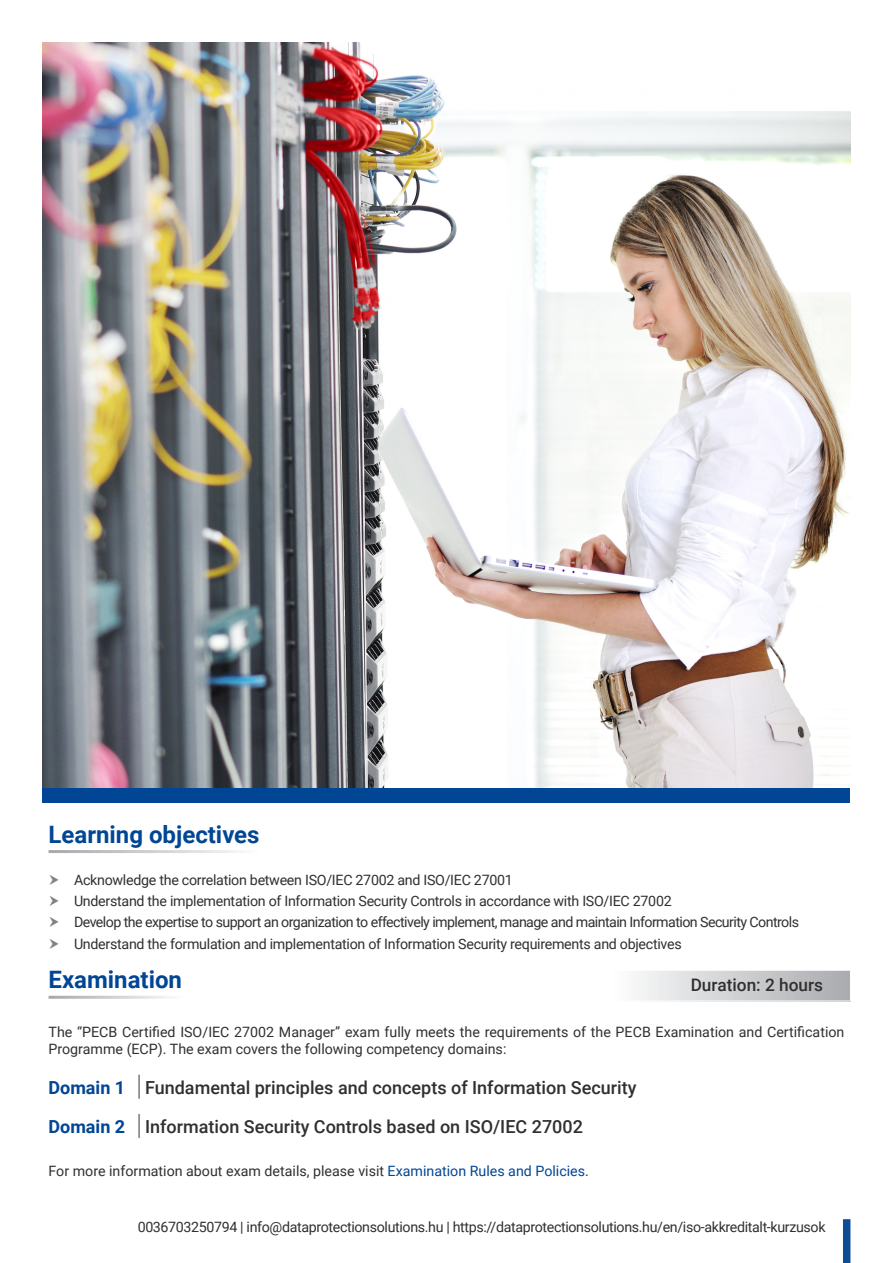
<style>
.page{position:relative;width:893px;height:1263px;background:#fff}
.page>*{position:absolute;margin:0;border:0;box-sizing:border-box;transform-origin:0 0}
.t1{font:700 24px "Roboto";color:#014694}
.t2{font:500 18px "Roboto";color:#312f30}
.t3{font:700 18px "Roboto";color:#014694}
.t4{font:500 17.25px "Roboto";color:#312f30}
.Bullet_Points{font:14.25px "Roboto";letter-spacing:-.02em;color:#312f30}
.Bullet_Points-2{font:14.25px/16.5px "Roboto";color:#312f30}
.Bullet_Points-3{font:14.25px "Roboto";letter-spacing:-.04em;color:#312f30}
.s1{color:#014694}
</style>
<div class="page">
<img style="left:43px;top:43px;width:807px;height:745px">
<div style="left:43px;top:788px;width:807px;height:15px;background:#014694"></div>
<svg style="left:639px;top:971px;width:211px;height:30px;background:#cecfd1"></svg>
<hr style="left:138px;top:1075px;width:2px;height:24px;background:#76787b">
<hr style="left:138px;top:1114px;width:2px;height:24px;background:#76787b">
<div style="left:843px;top:1219px;width:7px;height:44px;background:#0d4d96"></div>
<p class="t1" style="left:49px;top:817px;width:213px">Learning objectives</p>
<p class="Bullet_Points" style="left:74px;top:870px;width:440px">Acknowledge the correlation between ISO/IEC 27002 and ISO/IEC 27001</p>
<p class="Bullet_Points" style="left:74px;top:891px;width:599px">Understand the implementation of Information Security Controls in accordance with ISO/IEC 27002</p>
<p class="Bullet_Points-3" style="left:74px;top:912px;width:727px">Develop the expertise to support an organization to effectively implement, manage and maintain Information Security Controls</p>
<p class="Bullet_Points" style="left:74px;top:934px;width:609px">Understand the formulation and implementation of Information Security requirements and objectives</p>
<p class="t1" style="left:49px;top:963px;width:135px">Examination</p>
<p class="t4" style="left:691px;top:973px;width:134px">Duration: 2 hours</p>
<p class="Bullet_Points-2" style="left:49px;top:1023px;width:797px">The “PECB Certified ISO/IEC 27002 Manager” exam fully meets the requirements of the PECB Examination and Certification<br>Programme (ECP). The exam covers the following competency domains:</p>
<p class="t3" style="left:49px;top:1074px;width:78px">Domain 1</p>
<p class="t2" style="left:145px;top:1074px;width:493px">Fundamental principles and concepts of Information Security</p>
<p class="t3" style="left:49px;top:1114px;width:78px">Domain 2</p>
<p class="t2" style="left:145px;top:1114px;width:439px">Information Security Controls based on ISO/IEC 27002</p>
<p class="Bullet_Points-2" style="left:49px;top:1162px;width:542px">For more information about exam details, please visit <span class="s1">Examination Rules and Policies</span>.</p>
<p class="Bullet_Points" style="left:138px;top:1217px;width:689px">0036703250794 | info@dataprotectionsolutions.hu | https://dataprotectionsolutions.hu/en/iso-akkreditalt-kurzusok</p>
</div>
